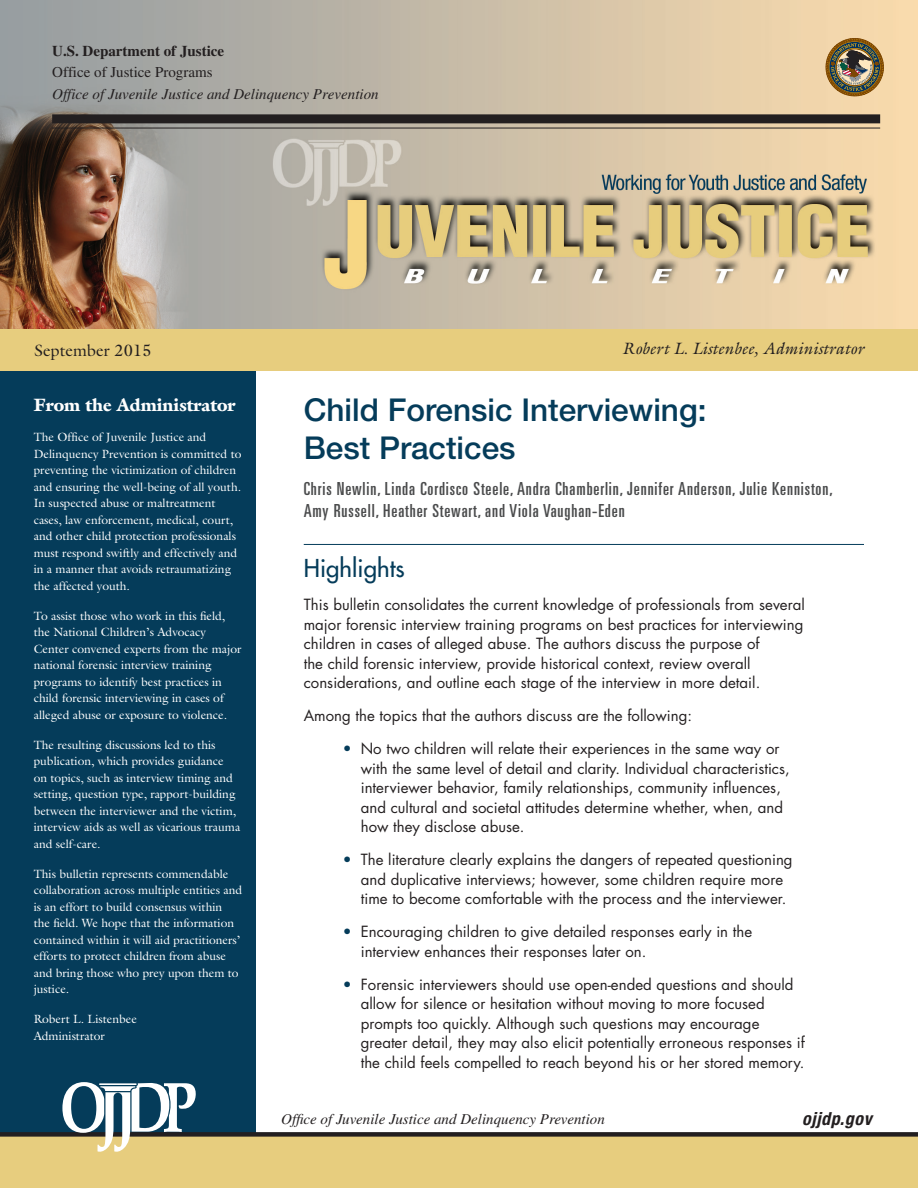
<style>
.page{position:relative;width:918px;height:1188px;background:#fff}
.page>*{position:absolute;margin:0;border:0;box-sizing:border-box;transform-origin:0 0}
.t1{font:500 31.5px/37.8px "Helvetica Neue LT Std";color:#053c5a}
.t2{font:500 24px "Futura Std";letter-spacing:.005em;color:#053c5a}
.t3{font:ultra-condensed 18px/22.5px "Univers LT Std";letter-spacing:.05em;color:#4b4c4d}
.t4{font:900 18px "Galliard Std";letter-spacing:-.005em;color:#fff}
.t5{font:italic 700 condensed 18px "Helvetica Neue LT Std";letter-spacing:.03em;color:#231f20}
.t6{font:italic 16.5px "Galliard Std";letter-spacing:.005em;color:#231f20}
.t7{font:16.5px "Galliard Std";letter-spacing:.005em;color:#231f20}
.t8{font:15px/19.5px "Futura Std";color:#231f20}
.t9{font:italic 15px "Times LT Std";color:#231f20}
.t10{font:700 15px "Times LT Std";color:#231f20}
.t11{font:15px "Times LT Std";color:#231f20}
.t12{font:12px/16.5px "Galliard Std";color:#fff}
.s1{color:#053c5a}
</style>
<div class="page">
<div style="left:0;top:0;width:256px;height:1188px;background:#053c5a"></div>
<img style="left:0;top:0;width:918px;height:329px">
<hr style="left:52px;top:128px;width:828px;height:1px;background:#231f20">
<div style="left:52px;top:114px;width:828px;height:9px;background:#231f20"></div>
<svg style="left:0;top:1132px;width:918px;height:56px;background:#d8c077"></svg>
<svg style="left:62px;top:1082px;width:134px;height:70px"></svg>
<div style="left:0;top:329px;width:918px;height:42px;background:#e7cd7e"></div>
<svg style="left:826px;top:38px;width:58px;height:58px;background:#8d7d5b"></svg>
<hr style="left:304px;top:544px;width:560px;height:1px;background:#053c5a">
<p class="t10" style="left:52px;top:42px;width:174px">U.S. Department of Justice</p>
<p class="t11" style="left:52px;top:64px;width:162px">Office of Justice Programs</p>
<p class="t9" style="left:52px;top:85px;width:328px">Office of Juvenile Justice and Delinquency Prevention</p>
<p class="t7" style="left:34px;top:340px;width:119px">September 2015</p>
<p class="t6" style="left:622px;top:338px;width:243px">Robert L. Listenbee, Administrator</p>
<h4 class="t4" style="left:34px;top:394px;width:203px">From the Administrator</h4>
<p class="t12" style="left:34px;top:429px;width:209px">The Office of Juvenile Justice and Delinquency Prevention is committed to preventing the victimization of children and ensuring the well-being of all youth.<br>In suspected abuse or maltreatment cases, law enforcement, medical, court, and other child protection professionals</p>
<h1 class="t1" style="left:304px;top:390px;width:404px">Child Forensic Interviewing:<br>Best Practices</h1>
<p class="t3" style="left:304px;top:477px;width:531px">Chris Newlin, Linda Cordisco Steele, Andra Chamberlin, Jennifer Anderson, Julie Kenniston,<br>Amy Russell, Heather Stewart, and Viola Vaughan-Eden</p>
<p class="t12" style="left:34px;top:544px;width:205px">must respond swiftly and effectively and in a manner that avoids retraumatizing the affected youth.</p>
<p class="t12" style="left:34px;top:607px;width:209px">To assist those who work in this field, the National Children’s Advocacy Center convened experts from the major national forensic interview training programs to identify best practices in child forensic interviewing in cases of alleged abuse or exposure to violence.</p>
<p class="t12" style="left:34px;top:736px;width:208px">The resulting discussions led to this publication, which provides guidance<br>on topics, such as interview timing and setting, question type, rapport-building between the interviewer and the victim, interview aids as well as vicarious trauma and self-care.</p>
<p class="t12" style="left:34px;top:865px;width:210px">This bulletin represents commendable collaboration across multiple entities and is an effort to build consensus within<br>the field. We hope that the information contained within it will aid practitioners’ efforts to protect children from abuse and bring those who prey upon them to justice.</p>
<p class="t12" style="left:34px;top:1011px;width:105px">Robert L. Listenbee<br>Administrator</p>
<h2 class="t2" style="left:304px;top:553px;width:103px">Highlights</h2>
<p class="t8" style="left:304px;top:595px;width:503px">This bulletin consolidates the current knowledge of professionals from several major forensic interview training programs on best practices for interviewing children in cases of alleged abuse. The authors discuss the purpose of<br>the child forensic interview, provide historical context, review overall considerations, and outline each stage of the interview in more detail.</p>
<p class="t8" style="left:304px;top:706px;width:390px">Among the topics that the authors discuss are the following:</p>
<p class="t8" style="left:361px;top:739px;width:431px;text-indent:-18px"><span class="s1">•</span> No two children will relate their experiences in the same way or with the same level of detail and clarity. Individual characteristics, interviewer behavior, family relationships, community influences, and cultural and societal attitudes determine whether, when, and how they disclose abuse.</p>
<p class="t8" style="left:361px;top:850px;width:433px;text-indent:-18px"><span class="s1">•</span> The literature clearly explains the dangers of repeated questioning and duplicative interviews; however, some children require more time to become comfortable with the process and the interviewer.</p>
<p class="t8" style="left:361px;top:922px;width:393px;text-indent:-18px"><span class="s1">•</span> Encouraging children to give detailed responses early in the interview enhances their responses later on.</p>
<p class="t8" style="left:361px;top:974px;width:446px;text-indent:-18px"><span class="s1">•</span> Forensic interviewers should use open-ended questions and should allow for silence or hesitation without moving to more focused prompts too quickly. Although such questions may encourage greater detail, they may also elicit potentially erroneous responses if the child feels compelled to reach beyond his or her stored memory.</p>
<p class="t9" style="left:281px;top:1111px;width:325px">Office of Juvenile Justice and Delinquency Prevention</p>
<p class="t5" style="left:802px;top:1108px;width:71px">ojjdp.gov</p>
</div>
